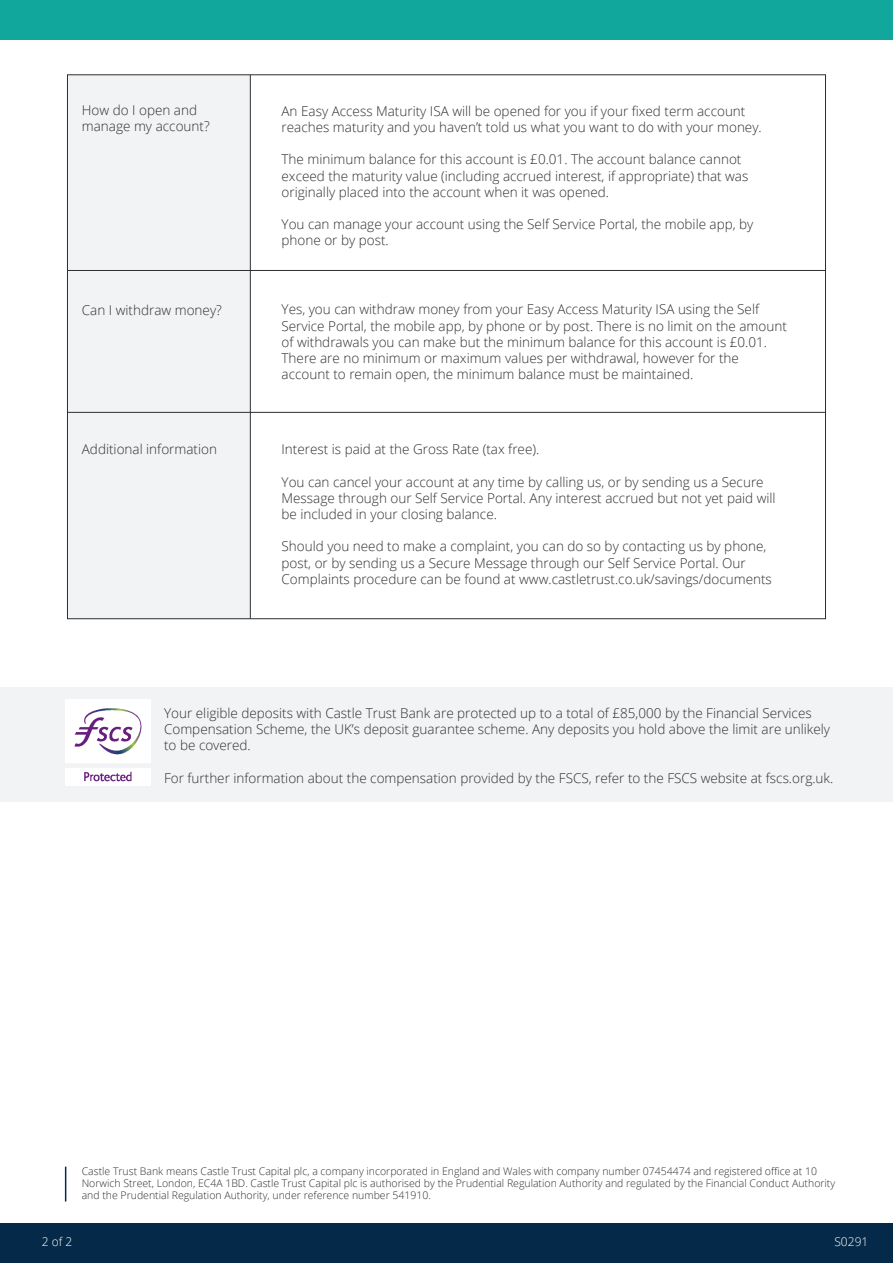
<style>
.page{position:relative;width:893px;height:1263px;background:#fff}
.page>*{position:absolute;margin:0;border:0;box-sizing:border-box;transform-origin:0 0}
.t1{font:300 13.5px/16.2px "Open Sans";color:#2d2e30}
.t2{font:300 12px "Open Sans";color:#fff}
.t3{font:300 10.5px/12px "Open Sans";color:#2d2e30}
</style>
<div class="page">
<div style="left:0;top:687px;width:893px;height:114px;background:#f2f3f4"></div>
<div style="left:67px;top:76px;width:183px;height:543px;background:#f2f3f4"></div>
<hr style="left:250px;top:75px;width:1px;height:544px;background:#2d2e30">
<hr style="left:67px;top:270px;width:758px;height:1px;background:#2d2e30">
<hr style="left:67px;top:412px;width:758px;height:1px;background:#2d2e30">
<div style="left:0;top:1223px;width:893px;height:40px;background:#052a49"></div>
<div style="left:0;top:0;width:893px;height:40px;background:#12a79d"></div>
<img style="left:66px;top:699px;width:85px;height:86px">
<hr style="left:65px;top:1166px;width:1px;height:35px;background:#052a49">
<p class="t1" style="left:82px;top:102px;width:129px">How do I open and manage my account?</p>
<p class="t1" style="left:282px;top:102px;width:482px">An Easy Access Maturity ISA will be opened for you if your fixed term account reaches maturity and you haven’t told us what you want to do with your money.</p>
<p class="t1" style="left:282px;top:151px;width:468px">The minimum balance for this account is £0.01. The account balance cannot exceed the maturity value (including accrued interest, if appropriate) that was originally placed into the account when it was opened.</p>
<p class="t1" style="left:282px;top:216px;width:473px">You can manage your account using the Self Service Portal, the mobile app, by phone or by post.</p>
<p class="t1" style="left:82px;top:301px;width:142px">Can I withdraw money?</p>
<p class="t1" style="left:282px;top:301px;width:507px">Yes, you can withdraw money from your Easy Access Maturity ISA using the Self Service Portal, the mobile app, by phone or by post. There is no limit on the amount of withdrawals you can make but the minimum balance for this account is £0.01.<br>There are no minimum or maximum values per withdrawal, however for the account to remain open, the minimum balance must be maintained.</p>
<p class="t1" style="left:82px;top:441px;width:137px">Additional information</p>
<p class="t1" style="left:282px;top:441px;width:259px">Interest is paid at the Gross Rate (tax free).</p>
<p class="t1" style="left:282px;top:473px;width:496px">You can cancel your account at any time by calling us, or by sending us a Secure<br>Message through our Self Service Portal. Any interest accrued but not yet paid will be included in your closing balance.</p>
<p class="t1" style="left:282px;top:538px;width:492px">Should you need to make a complaint, you can do so by contacting us by phone, post, or by sending us a Secure Message through our Self Service Portal. Our<br>Complaints procedure can be found at www.castletrust.co.uk/savings/documents</p>
<p class="t1" style="left:164px;top:704px;width:667px">Your eligible deposits with Castle Trust Bank are protected up to a total of £85,000 by the Financial Services<br>Compensation Scheme, the UK’s deposit guarantee scheme. Any deposits you hold above the limit are unlikely to be covered.</p>
<p class="t1" style="left:164px;top:769px;width:671px">For further information about the compensation provided by the FSCS, refer to the FSCS website at fscs.org.uk.</p>
<p class="t3" style="left:82px;top:1165px;width:755px">Castle Trust Bank means Castle Trust Capital plc, a company incorporated in England and Wales with company number 07454474 and registered office at 10<br>Norwich Street, London, EC4A 1BD. Castle Trust Capital plc is authorised by the Prudential Regulation Authority and regulated by the Financial Conduct Authority and the Prudential Regulation Authority, under reference number 541910.</p>
<p class="t2" style="left:30px;top:1233px;width:32px">2 of 2</p>
<p class="t2" style="left:42px;top:1233px;width:32px">2 of 2</p>
<p class="t2" style="left:834px;top:1233px;width:35px">S0291</p>
</div>
